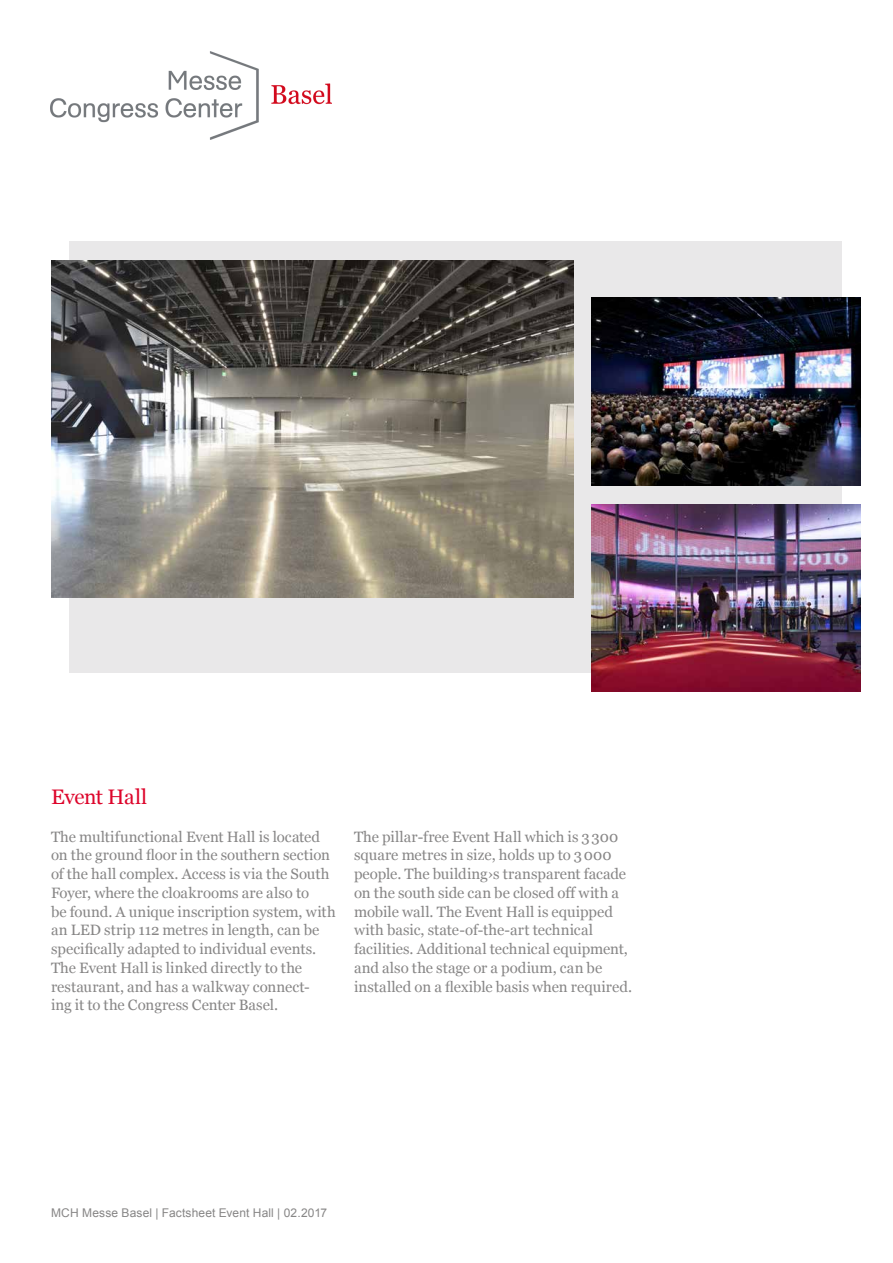
<style>
.page{position:relative;width:893px;height:1263px;background:#fff}
.page>*{position:absolute;margin:0;border:0;box-sizing:border-box;transform-origin:0 0}
.t1{font:21px "Georgia";letter-spacing:-.02em;color:#dd052b}
.t2{font:15px/18.8px "Georgia";color:#878686}
.t3{font:12px "Arial";letter-spacing:.01em;color:#878686}
</style>
<div class="page">
<div style="left:70px;top:242px;width:772px;height:431px;background:#e9e8e9"></div>
<img style="left:51px;top:260px;width:522px;height:338px">
<img style="left:592px;top:504px;width:269px;height:188px">
<img style="left:592px;top:298px;width:269px;height:187px">
<img style="left:51px;top:52px;width:281px;height:87px">
<h1 class="t1" style="left:51px;top:781px;width:98px">Event Hall</h1>
<p class="t2" style="left:51px;top:826px;width:286px">The multifunctional Event Hall is located on the ground floor in the southern section of the hall complex. Access is via the South Foyer, where the cloakrooms are also to<br>be found. A unique inscription system, with an LED strip 112 metres in length, can be specifically adapted to individual events.<br>The Event Hall is linked directly to the restaurant, and has a walkway connect-<br>ing it to the Congress Center Basel.</p>
<p class="t2" style="left:354px;top:826px;width:280px">The pillar-free Event Hall which is 3300 square metres in size, holds up to 3000 people. The building›s transparent facade on the south side can be closed off with a mobile wall. The Event Hall is equipped with basic, state-of-the-art technical facilities. Additional technical equipment, and also the stage or a podium, can be installed on a flexible basis when required.</p>
<p class="t3" style="left:51px;top:1204px;width:278px">MCH Messe Basel | Factsheet Event Hall | 02.2017</p>
</div>
